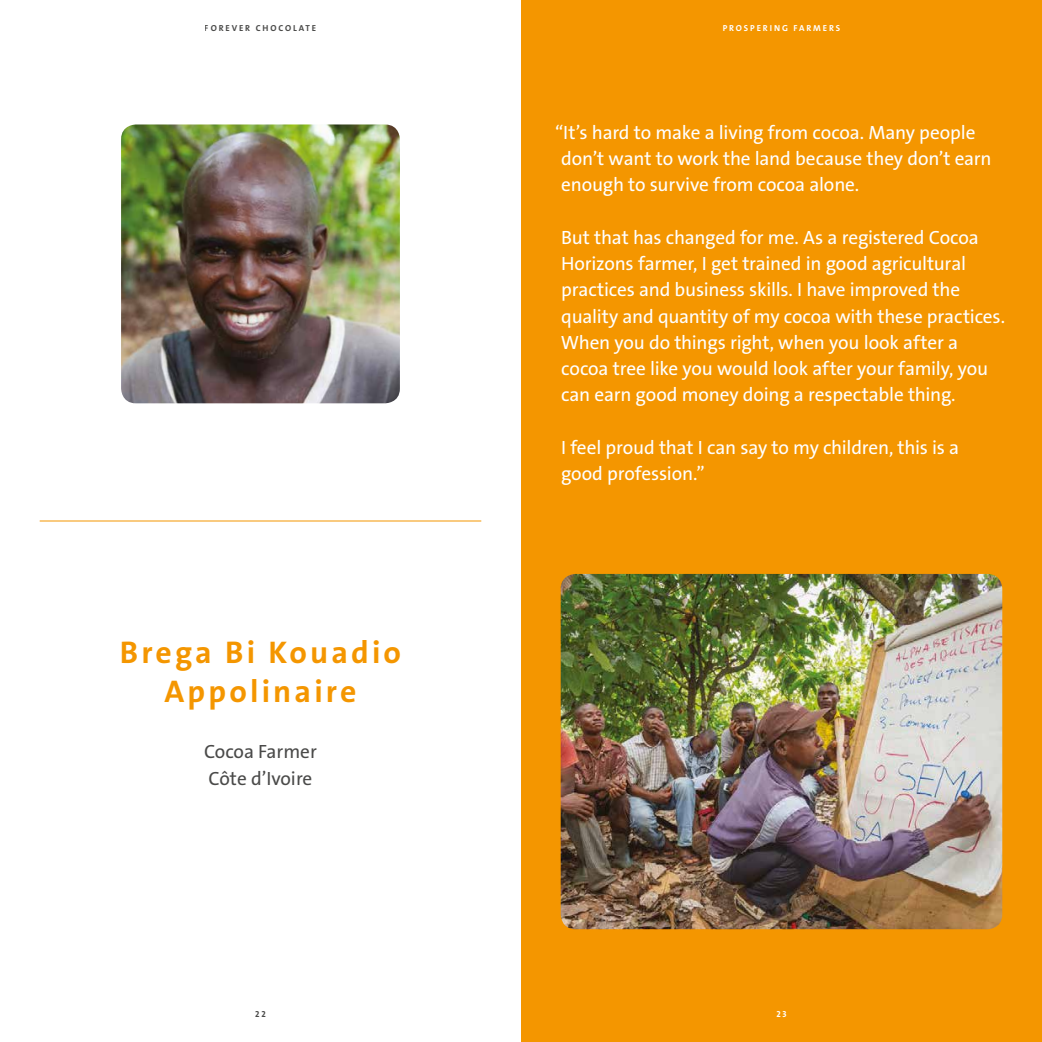
<style>
.page{position:relative;width:1042px;height:1042px;background:#fff}
.page>*{position:absolute;margin:0;border:0;box-sizing:border-box;transform-origin:0 0}
.t1{font:700 31.5px/38.5px "The Sans Os F";letter-spacing:.1em;color:#f49600;text-align:center}
.t2{font:19.25px/26.2px "The Sans Os F";letter-spacing:-.01em;color:#fff}
.t3{font:19.25px/26.2px "The Sans Os F";color:#4a4a49}
.t4{font:700 8.75px "The Sans Os F";letter-spacing:.215em;color:#fff}
.t5{font:700 8.75px "The Sans Os F";letter-spacing:.215em;color:#4a4a49}
</style>
<div class="page">
<div style="left:521px;top:0;width:521px;height:1042px;background:#f49600"></div>
<hr style="left:40px;top:520px;width:441px;height:1px;background:#f49600">
<img style="left:121px;top:124px;width:279px;height:279px">
<img style="left:561px;top:574px;width:441px;height:355px">
<p class="t5" style="left:205px;top:23px;width:113px">FOREVER CHOCOLATE</p>
<h1 class="t1" style="left:120px;top:633px;width:283px">Brega Bi Kouadio<br>Appolinaire</h1>
<p class="t3" style="left:204px;top:739px;width:114px">Cocoa Farmer<br>Côte d’Ivoire</p>
<p class="t4" style="left:722px;top:23px;width:119px">PROSPERING FARMERS</p>
<p class="t2" style="left:561px;top:119px;width:432px;text-indent:-6px">“It’s hard to make a living from cocoa. Many people don’t want to work the land because they don’t earn enough to survive from cocoa alone.</p>
<p class="t2" style="left:561px;top:224px;width:446px">But that has changed for me. As a registered Cocoa Horizons farmer, I get trained in good agricultural practices and business skills. I have improved the quality and quantity of my cocoa with these practices.<br>When you do things right, when you look after a cocoa tree like you would look after your family, you can earn good money doing a respectable thing.</p>
<p class="t2" style="left:561px;top:434px;width:400px">I feel proud that I can say to my children, this is a good profession.”</p>
<p class="t5" style="left:255px;top:1008px;width:12px">22</p>
<p class="t4" style="left:776px;top:1008px;width:12px">23</p>
</div>
